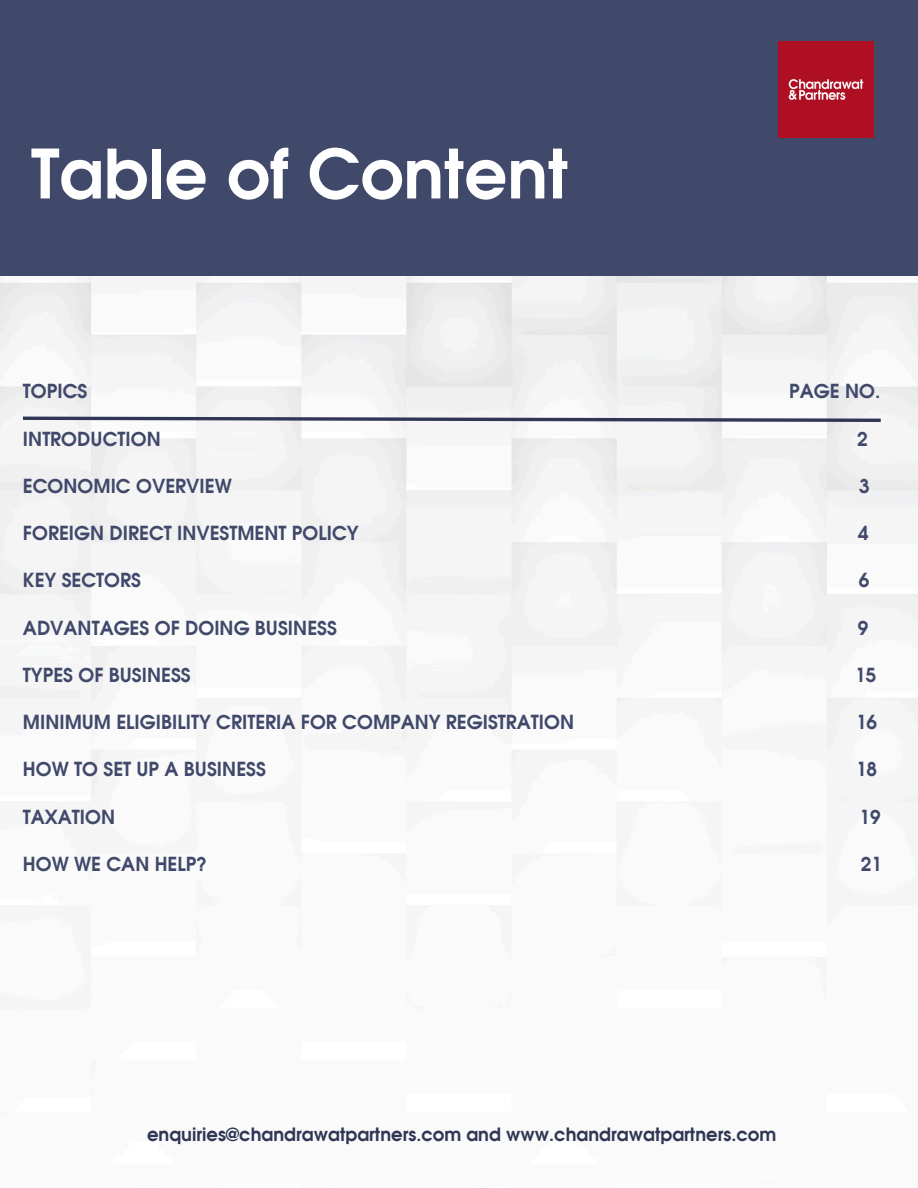
<style>
.page{position:relative;width:918px;height:1188px;background:#fff}
.page>*{position:absolute;margin:0;border:0;box-sizing:border-box;transform-origin:0 0}
.t1{font:600 67.5px "Avant Garde";color:#fff}
.t2{font:600 19.05px "Avant Garde";color:#41496b}
.t3{font:600 18px "Avant Garde";color:#303754}
</style>
<div class="page">
<img style="left:0;top:275px;width:918px;height:562px">
<div style="left:0;top:0;width:918px;height:275px;background:#41496b"></div>
<img style="left:778px;top:42px;width:96px;height:95px">
<svg style="left:20px;top:415px;width:864px;height:9px"></svg>
<p class="t1" style="left:31px;top:144px;width:539px">Table of Content</p>
<h1 class="t2" style="left:23px;top:383px;width:66px">TOPICS</h1>
<h1 class="t2" style="left:789px;top:383px;width:93px">PAGE NO.</h1>
<h1 class="t2" style="left:23px;top:430px;width:139px">INTRODUCTION</h1>
<h1 class="t2" style="left:857px;top:430px;width:12px">2</h1>
<h1 class="t2" style="left:23px;top:478px;width:210px">ECONOMIC OVERVIEW</h1>
<h1 class="t2" style="left:859px;top:478px;width:12px">3</h1>
<h1 class="t2" style="left:23px;top:525px;width:337px">FOREIGN DIRECT INVESTMENT POLICY</h1>
<h1 class="t2" style="left:858px;top:525px;width:12px">4</h1>
<h1 class="t2" style="left:23px;top:572px;width:120px">KEY SECTORS</h1>
<h1 class="t2" style="left:859px;top:572px;width:12px">6</h1>
<h1 class="t2" style="left:23px;top:619px;width:316px">ADVANTAGES OF DOING BUSINESS</h1>
<h1 class="t2" style="left:858px;top:619px;width:12px">9</h1>
<h1 class="t2" style="left:23px;top:667px;width:169px">TYPES OF BUSINESS</h1>
<h1 class="t2" style="left:855px;top:667px;width:23px">15</h1>
<h1 class="t2" style="left:23px;top:714px;width:553px">MINIMUM ELIGIBILITY CRITERIA FOR COMPANY REGISTRATION</h1>
<h1 class="t2" style="left:856px;top:714px;width:23px">16</h1>
<h1 class="t2" style="left:23px;top:761px;width:245px">HOW TO SET UP A BUSINESS</h1>
<h1 class="t2" style="left:856px;top:761px;width:23px">18</h1>
<h1 class="t2" style="left:23px;top:808px;width:94px">TAXATION</h1>
<h1 class="t2" style="left:859px;top:808px;width:23px">19</h1>
<h1 class="t2" style="left:23px;top:856px;width:186px">HOW WE CAN HELP?</h1>
<h1 class="t2" style="left:861px;top:856px;width:23px">21</h1>
<h2 class="t3" style="left:147px;top:1127px;width:631px">enquiries@chandrawatpartners.com and www.chandrawatpartners.com</h2>
</div>
